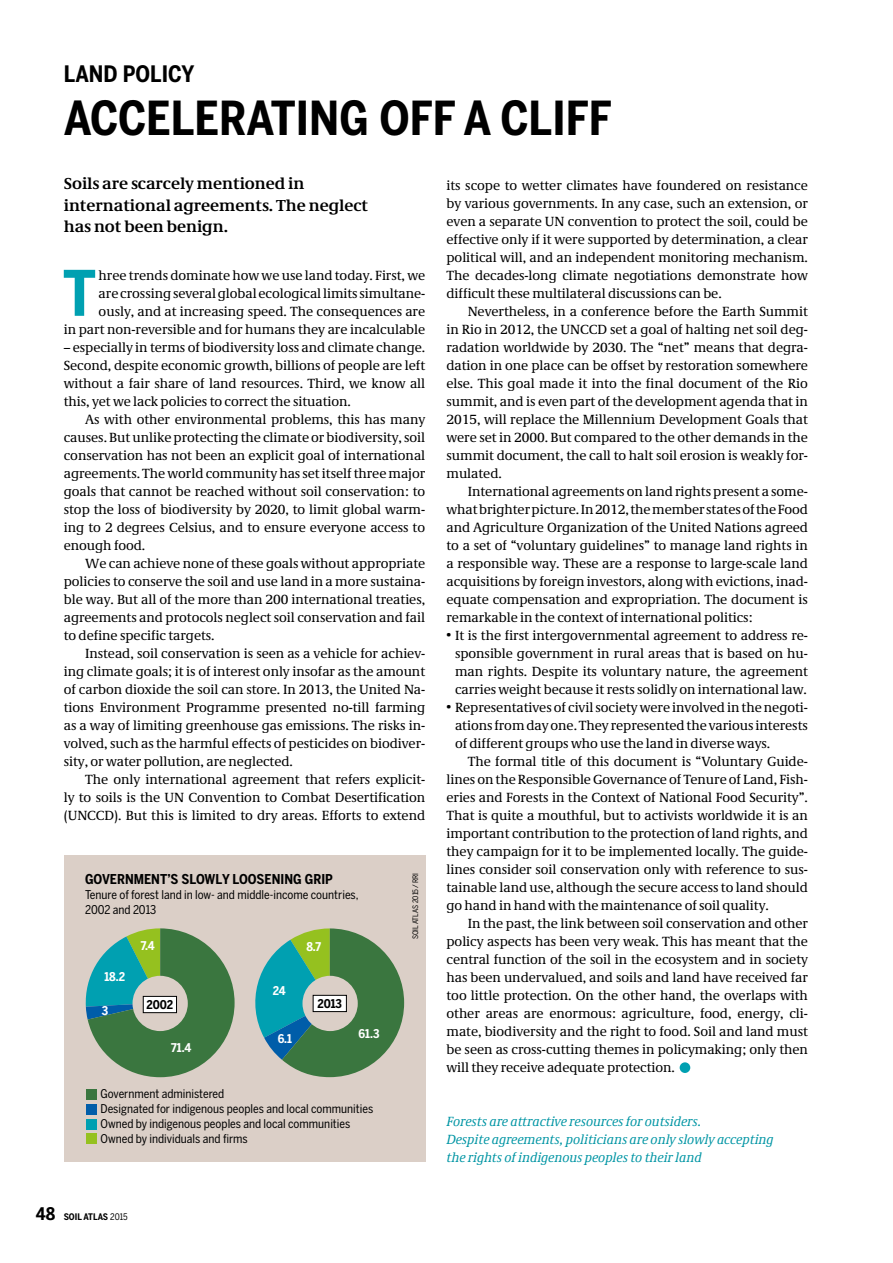
<style>
.page{position:relative;width:893px;height:1263px;background:#fff}
.page>*{position:absolute;margin:0;border:0;box-sizing:border-box;transform-origin:0 0}
.t1{font:700 62.1px "Benton Sans Cond";color:#00a0b1}
.t2{font:700 46.5px "Benton Sans Cond";color:#000}
.t3{font:700 22.5px "Benton Sans Cond";color:#000}
.t4{font:700 16.5px/21px "Neue Demos";color:#000}
.t5{font:13.5px/18px "Demos Pro";letter-spacing:-.005em;color:#000;text-align:justify}
.t6{font:italic 13.5px/18px "Demos Pro";letter-spacing:-.005em;color:#0095a4}
.t7{font:700 13.5px "Benton Sans Cond";color:#000}
.t8{font:12px/15px "Benton Sans Cond";color:#000}
.t9{font:700 12px "Benton Sans Cond";color:#fff}
.t10{font:700 12px "Benton Sans Cond";letter-spacing:-.005em;color:#000}
.t11{font:700 9px "Benton Sans Cond";color:#000}
.t12{font:7.5px "Benton Sans Cond";color:#000}
.s1{font-size:17.25px}
.s2{font-weight:400}
</style>
<div class="page">
<div style="left:64px;top:856px;width:361px;height:306px;background:#dbcfc7"></div>
<div style="left:680px;top:1062px;width:10px;height:11px;background:#00a0b1;border-radius:50%"></div>
<svg style="left:85px;top:928px;width:150px;height:149px"></svg>
<svg style="left:255px;top:928px;width:149px;height:149px"></svg>
<div style="left:133px;top:976px;width:55px;height:55px;background:#dbcfc7;border-radius:50%"></div>
<div style="left:143px;top:996px;width:34px;height:17px;background:#fff"></div>
<div style="left:143px;top:996px;width:34px;height:17px;border:1px solid #000"></div>
<div style="left:302px;top:976px;width:56px;height:55px;background:#dbcfc7;border-radius:50%"></div>
<div style="left:313px;top:995px;width:33px;height:16px;background:#fff"></div>
<div style="left:313px;top:995px;width:34px;height:17px;border:1px solid #000"></div>
<div style="left:86px;top:1089px;width:10px;height:10px;background:#3a763f"></div>
<div style="left:86px;top:1104px;width:10px;height:10px;background:#005da9"></div>
<div style="left:86px;top:1119px;width:10px;height:10px;background:#00a0b1"></div>
<div style="left:86px;top:1133px;width:10px;height:11px;background:#95c11f"></div>
<h3 class="t3" style="left:64px;top:60px;width:132px">LAND POLICY</h3>
<h2 class="t2" style="left:64px;top:92px;width:549px">ACCELERATING OFF A CLIFF</h2>
<p class="t4" style="left:64px;top:173px;width:306px">Soils are scarcely mentioned in international agreements. The neglect has not been benign.</p>
<h1 class="t1" style="left:63px;top:257px;width:35px">T</h1>
<p class="t5" style="left:64px;top:266px;width:363px;text-align:right">hree trends dominate how we use land today. First, we<br>are crossing several global ecological limits simultane&shy;ously, and at increasing speed. The consequences are<br>in part non-reversible and for humans they are incalculable</p>
<p class="t5" style="left:64px;top:338px;width:363px">– especially in terms of biodiversity loss and climate change.<br>Second, despite economic growth, billions of people are left without a fair share of land resources. Third, we know all this, yet we lack policies to correct the situation.</p>
<p class="t5" style="left:64px;top:410px;width:363px;text-indent:21px">As with other environmental problems, this has many causes. But unlike protecting the climate or biodiversity, soil conservation has not been an explicit goal of international agreements. The world community has set itself three major goals that cannot be reached without soil conservation: to stop the loss of biodiversity by 2020, to limit global warm&shy;ing to 2 degrees Celsius, and to ensure everyone access to enough food.</p>
<p class="t5" style="left:64px;top:554px;width:363px;text-indent:21px">We can achieve none of these goals without appropriate policies to conserve the soil and use land in a more sustaina&shy;ble way. But all of the more than 200 international treaties, agreements and protocols neglect soil conservation and fail to define specific targets.</p>
<p class="t5" style="left:64px;top:644px;width:363px;text-indent:21px">Instead, soil conservation is seen as a vehicle for achiev&shy;ing climate goals; it is of interest only insofar as the amount of carbon dioxide the soil can store. In 2013, the United Na&shy;tions Environment Programme presented no-till farming as a way of limiting greenhouse gas emissions. The risks in&shy;volved, such as the harmful effects of pesticides on biodiver&shy;sity, or water pollution, are neglected.</p>
<p class="t5" style="left:64px;top:770px;width:363px;text-indent:21px">The only international agreement that refers explicit&shy;ly to soils is the UN Convention to Combat Desertification (UNCCD). But this is limited to dry areas. Efforts to extend</p>
<p class="t7" style="left:85px;top:871px;width:249px">GOVERNMENT’S SLOWLY LOOSENING GRIP</p>
<p class="t8" style="left:85px;top:887px;width:275px">Tenure of forest land in low- and middle-income countries,<br>2002 and 2013</p>
<p class="t9" style="left:104px;top:969px;width:22px">18.2</p>
<p class="t9" style="left:102px;top:1003px;width:8px">3</p>
<p class="t9" style="left:141px;top:939px;width:15px">7.4</p>
<p class="t9" style="left:306px;top:940px;width:16px">8.7</p>
<p class="t9" style="left:273px;top:983px;width:15px">24</p>
<p class="t10" style="left:146px;top:998px;width:28px">2002</p>
<p class="t10" style="left:317px;top:996px;width:26px">2013</p>
<p class="t9" style="left:171px;top:1041px;width:22px">71.4</p>
<p class="t9" style="left:278px;top:1032px;width:16px">6.1</p>
<p class="t9" style="left:359px;top:1026px;width:22px">61.3</p>
<p class="t8" style="left:101px;top:1087px;width:274px">Government administered<br>Designated for indigenous peoples and local communities Owned by indigenous peoples and local communities Owned by individuals and firms</p>
<p class="t11" style="left:36px;top:1212px;width:94px"><span class="s1">48</span> SOIL ATLAS <span class="s2">2015</span></p>
<p class="t12" style="left:411px;top:939px;width:68px;rotate:-90deg">SOIL ATLAS 2015/RRI</p>
<p class="t5" style="left:446px;top:176px;width:363px">its scope to wetter climates have foundered on resistance by various governments. In any case, such an extension, or even a separate UN convention to protect the soil, could be effective only if it were supported by determination, a clear political will, and an independent monitoring mechanism.<br>The decades-long climate negotiations demonstrate how difficult these multilateral discussions can be.</p>
<p class="t5" style="left:446px;top:302px;width:363px;text-indent:21px">Nevertheless, in a conference before the Earth Summit in Rio in 2012, the UNCCD set a goal of halting net soil deg&shy;radation worldwide by 2030. The “net” means that degra&shy;dation in one place can be offset by restoration somewhere else. This goal made it into the final document of the Rio summit, and is even part of the development agenda that in 2015, will replace the Millennium Development Goals that were set in 2000. But compared to the other demands in the summit document, the call to halt soil erosion is weakly for&shy;mulated.</p>
<p class="t5" style="left:446px;top:482px;width:363px;text-indent:21px">International agreements on land rights present a some&shy;what brighter picture. In 2012, the member states of the Food and Agriculture Organization of the United Nations agreed to a set of “voluntary guidelines” to manage land rights in a responsible way. These are a response to large-scale land acquisitions by foreign investors, along with evictions, inad&shy;equate compensation and expropriation. The document is remarkable in the context of international politics:</p>
<p class="t5" style="left:455px;top:626px;width:354px;text-indent:-9px">• It is the first intergovernmental agreement to address re&shy;sponsible government in rural areas that is based on hu&shy;man rights. Despite its voluntary nature, the agreement carries weight because it rests solidly on international law.</p>
<p class="t5" style="left:455px;top:698px;width:354px;text-indent:-9px">• Representatives of civil society were involved in the negoti&shy;ations from day one. They represented the various interests of different groups who use the land in diverse ways.</p>
<p class="t5" style="left:446px;top:752px;width:363px;text-indent:21px">The formal title of this document is “Voluntary Guide&shy;lines on the Responsible Governance of Tenure of Land, Fish&shy;eries and Forests in the Context of National Food Security”.<br>That is quite a mouthful, but to activists worldwide it is an important contribution to the protection of land rights, and they campaign for it to be implemented locally. The guide&shy;lines consider soil conservation only with reference to sus&shy;tainable land use, although the secure access to land should go hand in hand with the maintenance of soil quality.</p>
<p class="t5" style="left:446px;top:914px;width:363px;text-indent:21px">In the past, the link between soil conservation and other policy aspects has been very weak. This has meant that the central function of the soil in the ecosystem and in society has been undervalued, and soils and land have received far too little protection. On the other hand, the overlaps with other areas are enormous: agriculture, food, energy, cli&shy;mate, biodiversity and the right to food. Soil and land must be seen as cross-cutting themes in policymaking; only then will they receive adequate protection.</p>
<p class="t6" style="left:446px;top:1112px;width:329px">Forests are attractive resources for outsiders.<br>Despite agreements, politicians are only slowly accepting the rights of indigenous peoples to their land</p>
</div>
